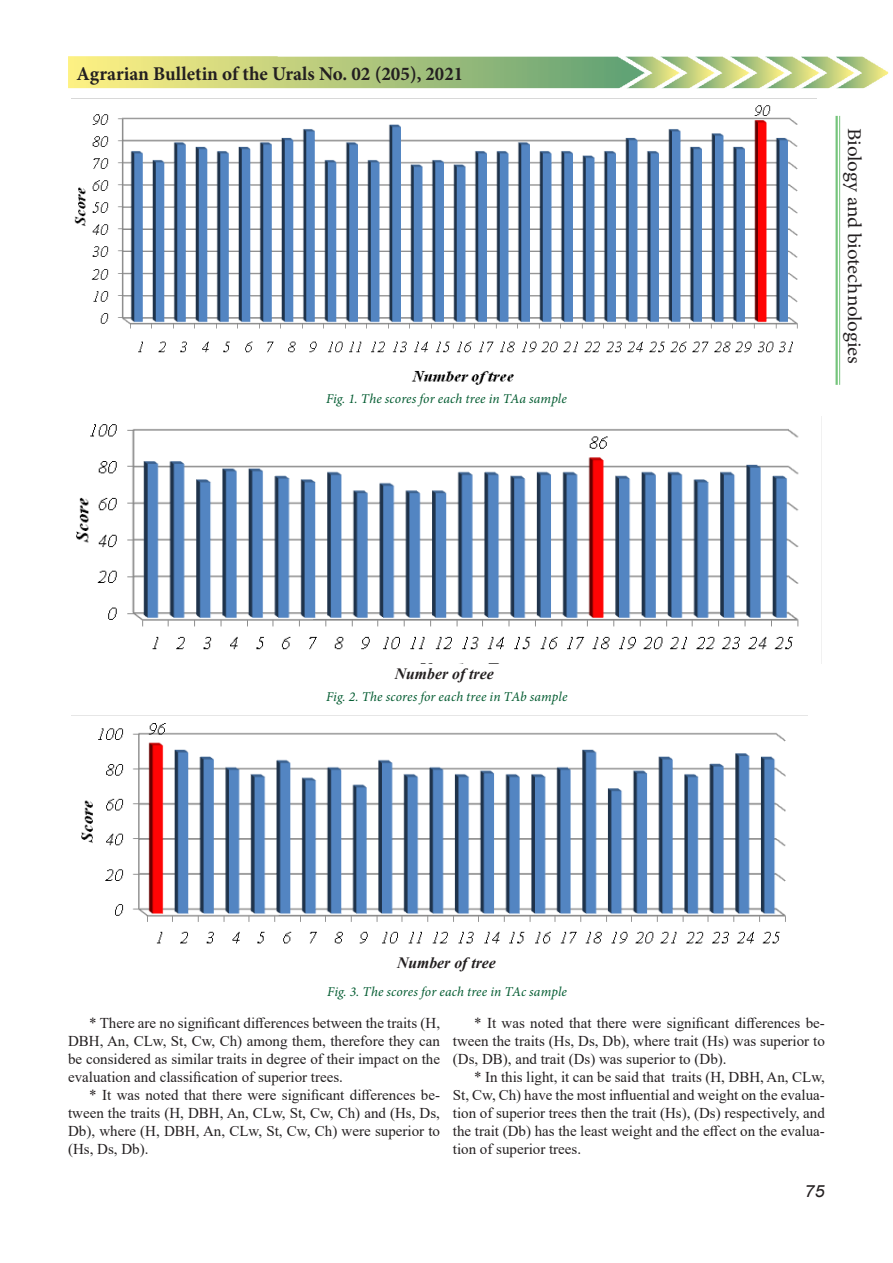
<style>
.page{position:relative;width:893px;height:1263px;background:#fff}
.page>*{position:absolute;margin:0;border:0;box-sizing:border-box;transform-origin:0 0}
.t1{font:700 19.5px "Minion Pro";color:#231f20}
.t2{font:19.5px "Minion Pro";letter-spacing:-.015em;color:#231f20;scale:1.08 1}
.t3{font:italic 16.8px "Arial";color:#231f20;scale:1.08 1}
.t4{font:italic 700 15.75px "Times New Roman";color:#231f20}
.t5{font:15px/18px "Times New Roman";color:#231f20;text-align:justify}
.рисунок{font:italic 13.5px "Minion Pro";letter-spacing:.01em;color:#025b30}
</style>
<div class="page">
<hr style="left:835px;top:116px;width:3px;height:269px;background:#40ae49">
<hr style="left:839px;top:116px;width:1px;height:269px;background:#40ae49">
<img style="left:68px;top:56px;width:820px;height:32px">
<img style="left:76px;top:424px;width:723px;height:226px">
<img style="left:81px;top:723px;width:705px;height:221px">
<img style="left:74px;top:105px;width:724px;height:280px">
<h1 class="t1" style="left:77px;top:60px;width:388px">Agrarian Bulletin of the Urals No. 02 (205), 2021</h1>
<p class="рисунок" style="left:326px;top:390px;width:242px">Fig. 1. The scores for each tree in TAa sample</p>
<h1 class="t2" style="left:868px;top:128px;width:220px;rotate:90deg">Biology and biotechnologies</h1>
<p class="t4" style="left:395px;top:662px;width:100px">Number of tree</p>
<p class="рисунок" style="left:326px;top:687px;width:243px">Fig. 2. The scores for each tree in TAb sample</p>
<p class="t4" style="left:397px;top:951px;width:100px">Number of tree</p>
<p class="рисунок" style="left:327px;top:983px;width:241px">Fig. 3. The scores for each tree in TAc sample</p>
<p class="t5" style="left:68px;top:1013px;width:374px;text-indent:21px">* There are no significant differences between the traits (H, DBH, An, CLw, St, Cw, Ch) among them, therefore they can be considered as similar traits in degree of their impact on the evaluation and classification of superior trees.</p>
<p class="t5" style="left:68px;top:1085px;width:374px;text-indent:21px">* It was noted that there were significant differences be&shy;tween the traits (H, DBH, An, CLw, St, Cw, Ch) and (Hs, Ds, Db), where (H, DBH, An, CLw, St, Cw, Ch) were superior to (Hs, Ds, Db).</p>
<p class="t5" style="left:453px;top:1013px;width:374px;text-indent:21px">* It was noted that there were significant differences be&shy;tween the traits (Hs, Ds, Db), where trait (Hs) was superior to (Ds, DB), and trait (Ds) was superior to (Db).</p>
<p class="t5" style="left:453px;top:1067px;width:374px;text-indent:21px">* In this light, it can be said that traits (H, DBH, An, CLw, St, Cw, Ch) have the most influential and weight on the evalua&shy;tion of superior trees then the trait (Hs), (Ds) respectively, and the trait (Db) has the least weight and the effect on the evalua&shy;tion of superior trees.</p>
<p class="t3" style="left:804px;top:1181px;width:20px">75</p>
</div>
